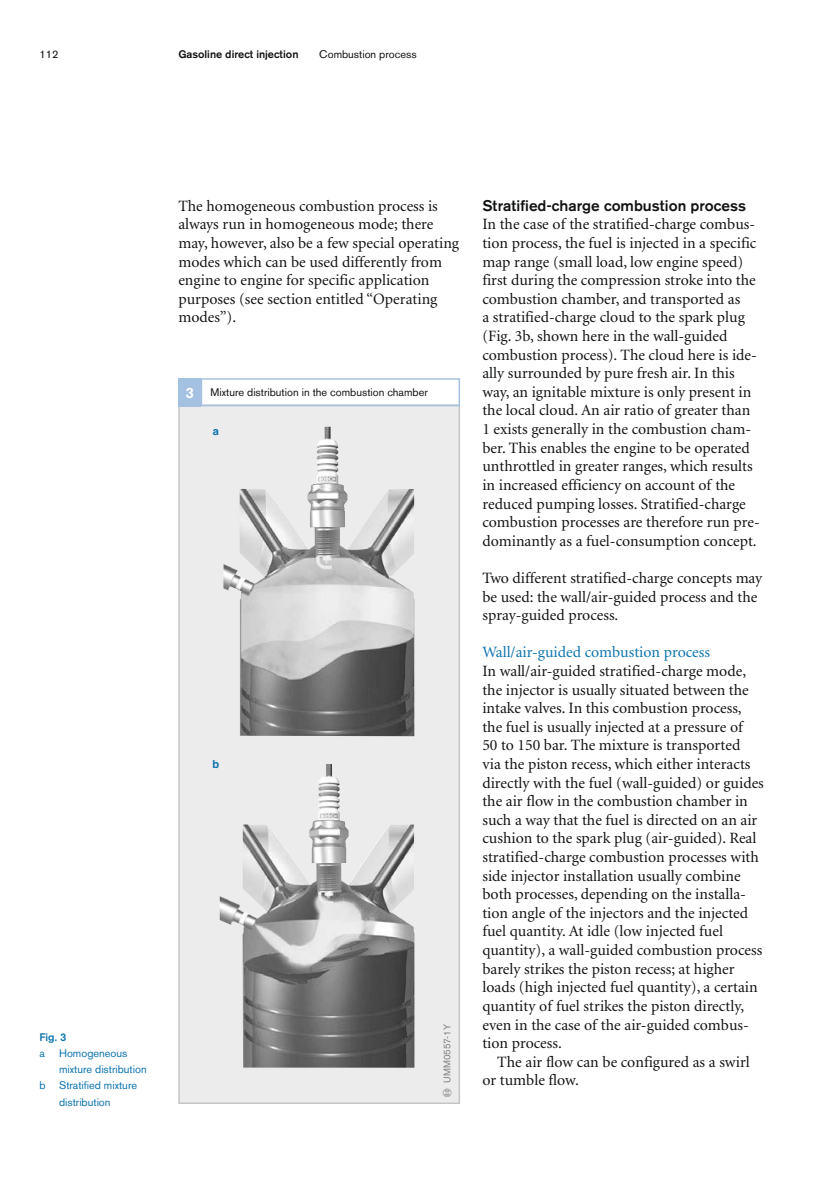
<style>
.page{position:relative;width:834px;height:1191px;background:#fff}
.page>*{position:absolute;margin:0;border:0;box-sizing:border-box;transform-origin:0 0}
.t1{font:15.75px/18.6px "Minion";color:#111212}
.t2{font:15.75px "Minion";color:#0c73ae}
.t3{font:500 15.4px "Akzidenz Grotesk BQ";color:#111212}
.t4{font:700 11.03px "Helvetica";color:#0c73ae}
.t5{font:10.85px "Akzidenz Grotesk BQ";color:#111212}
.t6{font:10.85px "Akzidenz Grotesk BQ";color:#0c73ae}
.t7{font:500 10.85px "Akzidenz Grotesk BQ";color:#111212}
.t8{font:500 10.85px "Akzidenz Grotesk BQ";color:#0c73ae}
.t9{font:9.62px "Akzidenz Grotesk BQ";color:#818181}
.s1{font-weight:500;font-size:14.88px;color:#fff}
.s2{font-family:"Lihs One Hundred BQ";font-size:19.25px}
</style>
<div class="page">
<div style="left:180px;top:406px;width:278px;height:696px;background:#ececec"></div>
<img style="left:219px;top:764px;width:195px;height:304px">
<img style="left:223px;top:427px;width:192px;height:309px">
<div style="left:201px;top:378px;width:259px;height:28px;border:1px solid #a5c1e1"></div>
<div style="left:178px;top:378px;width:23px;height:28px;background:#a5c1e1"></div>
<p class="t5" style="left:39px;top:50px;width:21px">112</p>
<p class="t7" style="left:178px;top:50px;width:122px">Gasoline direct injection</p>
<p class="t5" style="left:319px;top:50px;width:99px">Combustion process</p>
<p class="t8" style="left:39px;top:1033px;width:28px">Fig. 3</p>
<p class="t6" style="left:39px;top:1049px;width:7px">a</p>
<p class="t6" style="left:59px;top:1049px;width:70px">Homogeneous</p>
<p class="t6" style="left:59px;top:1065px;width:89px">mixture distribution</p>
<p class="t6" style="left:39px;top:1081px;width:99px">b Stratified mixture</p>
<p class="t6" style="left:59px;top:1097px;width:53px">distribution</p>
<p class="t1" style="left:178px;top:198px;width:282px">The homogeneous combustion process is always run in homogeneous mode; there may, however, also be a few special operating modes which can be used differently from engine to engine for specific application purposes (see section entitled “Operating modes”).</p>
<p class="t3" style="left:482px;top:200px;width:265px">Stratified-charge combustion process</p>
<p class="t1" style="left:482px;top:216px;width:279px">In the case of the stratified-charge combus&shy;tion process, the fuel is injected in a specific map range (small load, low engine speed) first during the compression stroke into the combustion chamber, and transported as<br>a stratified-charge cloud to the spark plug (Fig. 3b, shown here in the wall-guided combustion process). The cloud here is ide&shy;ally surrounded by pure fresh air. In this way, an ignitable mixture is only present in the local cloud. An air ratio of greater than 1 exists generally in the combustion cham&shy;ber. This enables the engine to be operated unthrottled in greater ranges, which results in increased efficiency on account of the reduced pumping losses. Stratified-charge combustion processes are therefore run pre&shy;dominantly as a fuel-consumption concept.</p>
<p class="t1" style="left:482px;top:570px;width:281px">Two different stratified-charge concepts may be used: the wall/air-guided process and the spray-guided process.</p>
<p class="t2" style="left:482px;top:646px;width:229px">Wall/air-guided combustion process</p>
<p class="t1" style="left:482px;top:663px;width:283px">In wall/air-guided stratified-charge mode, the injector is usually situated between the intake valves. In this combustion process, the fuel is usually injected at a pressure of<br>50 to 150 bar. The mixture is transported<br>via the piston recess, which either interacts directly with the fuel (wall-guided) or guides the air flow in the combustion chamber in such a way that the fuel is directed on an air cushion to the spark plug (air-guided). Real stratified-charge combustion processes with side injector installation usually combine both processes, depending on the installa&shy;tion angle of the injectors and the injected fuel quantity. At idle (low injected fuel quantity), a wall-guided combustion process barely strikes the piston recess; at higher loads (high injected fuel quantity), a certain quantity of fuel strikes the piston directly, even in the case of the air-guided combus&shy;tion process.</p>
<p class="t1" style="left:482px;top:1053px;width:269px;text-indent:15px">The air flow can be configured as a swirl or tumble flow.</p>
<p class="t5" style="left:185px;top:388px;width:244px"><span class="s1">3</span> Mixture distribution in the combustion chamber</p>
<p class="t4" style="left:213px;top:427px;width:8px">a</p>
<p class="t4" style="left:212px;top:760px;width:8px">b</p>
<p class="t9" style="left:443px;top:1096px;width:74px;rotate:-90deg"><span class="s2">æ</span> UMM0557-1Y</p>
</div>
